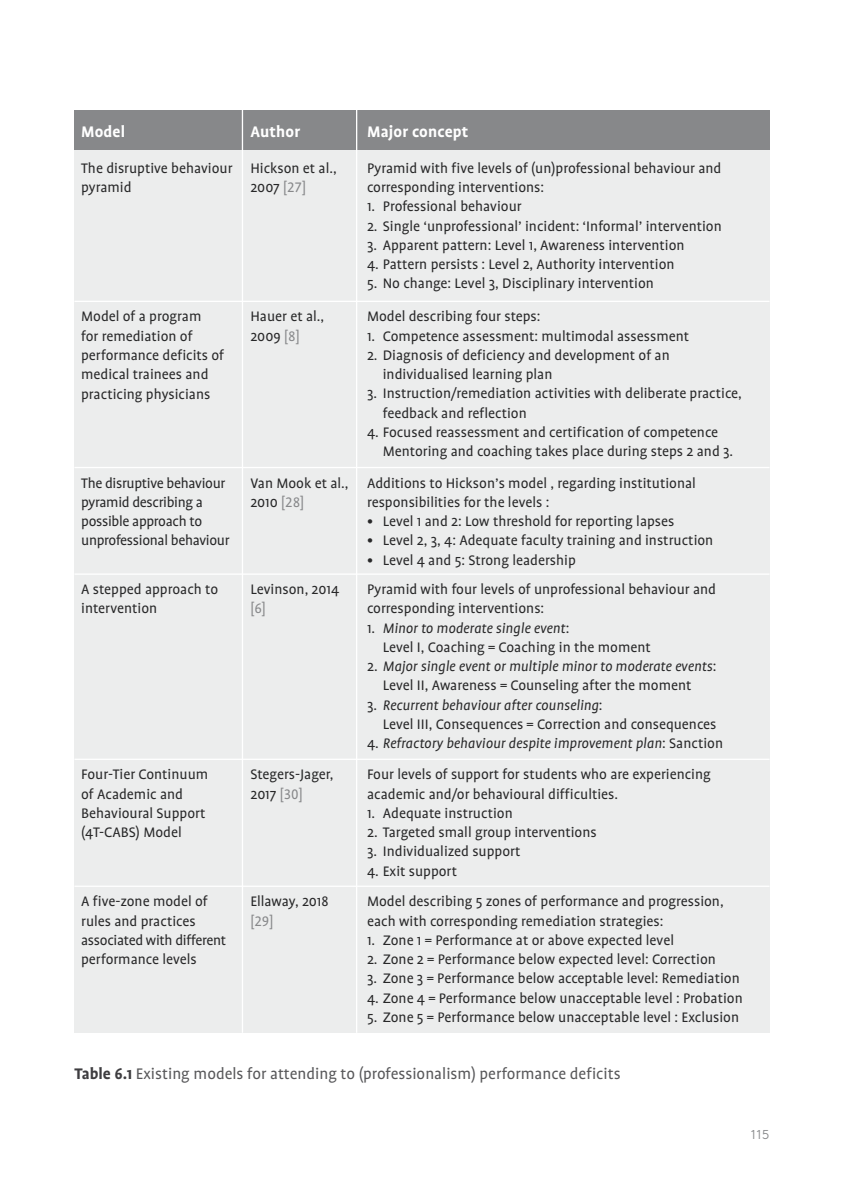
<style>
.page{position:relative;width:844px;height:1191px;background:#fff}
.page>*{position:absolute;margin:0;border:0;box-sizing:border-box;transform-origin:0 0}
.t1{font:17.5px "Profile";color:#58585a}
.t2{font:700 17.5px "Profile";letter-spacing:.01em;color:#fff}
.t3{font:15.75px/19.2px "Profile";color:#282829}
.t4{font:italic 15.75px/19.2px "Profile";color:#282829;text-align:center}
.t5{font:15.75px/19.2px "Profile";letter-spacing:-.02em;color:#282829}
.t6{font:15.75px "Profile NO";color:#87888a}
.t7{font:12.25px "Santral";color:#87888a}
.s1{font-family:"Profile NO";color:#87888a}
.s2{font-weight:500}
.s3{font-style:italic}
.s4{font-style:normal}
.s5{font-weight:700;color:#3e3d40}
</style>
<div class="page">
<div style="left:74px;top:110px;width:695px;height:922px;background:#eceded"></div>
<div style="left:74px;top:110px;width:695px;height:39px;background:#87888a"></div>
<hr style="left:74px;top:301px;width:695px;height:1px;background:#fff">
<hr style="left:242px;top:110px;width:1px;height:922px;background:#fff">
<hr style="left:356px;top:110px;width:1px;height:922px;background:#fff">
<hr style="left:74px;top:467px;width:695px;height:1px;background:#fff">
<hr style="left:74px;top:573px;width:695px;height:2px;background:#fff">
<hr style="left:74px;top:758px;width:695px;height:2px;background:#fff">
<hr style="left:74px;top:885px;width:695px;height:2px;background:#fff">
<p class="t2" style="left:81px;top:122px;width:45px">Model</p>
<p class="t3" style="left:81px;top:158px;width:153px">The disruptive behaviour pyramid</p>
<p class="t3" style="left:81px;top:307px;width:144px">Model of a program<br>for remediation of performance deficits of medical trainees and practicing physicians</p>
<p class="t5" style="left:81px;top:473px;width:150px">The disruptive behaviour pyramid describing a possible approach to unprofessional behaviour</p>
<p class="t2" style="left:250px;top:122px;width:51px">Author</p>
<p class="t2" style="left:367px;top:122px;width:103px">Major concept</p>
<p class="t3" style="left:250px;top:158px;width:88px">Hickson et al.,<br>2007 <span class="s1">[27]</span></p>
<p class="t3" style="left:367px;top:158px;width:356px">Pyramid with five levels of (un)professional behaviour and corresponding interventions:</p>
<p class="t3" style="left:367px;top:197px;width:156px">1. Professional behaviour</p>
<p class="t3" style="left:367px;top:216px;width:356px">2. Single ‘unprofessional’ incident: ‘Informal’ intervention</p>
<p class="t3" style="left:367px;top:235px;width:319px">3. Apparent pattern: Level 1, Awareness intervention</p>
<p class="t3" style="left:367px;top:255px;width:309px">4. Pattern persists : Level 2, Authority intervention</p>
<p class="t3" style="left:367px;top:274px;width:288px">5. No change: Level 3, Disciplinary intervention</p>
<p class="t3" style="left:250px;top:307px;width:75px">Hauer et al.,<br>2009 <span class="s1">[8]</span></p>
<p class="t3" style="left:250px;top:473px;width:100px">Van Mook et al.,<br>2010 <span class="s1">[28]</span></p>
<p class="t3" style="left:367px;top:307px;width:175px">Model describing four steps:</p>
<p class="t3" style="left:367px;top:326px;width:323px">1. Competence assessment: multimodal assessment</p>
<p class="t3" style="left:382px;top:346px;width:288px;text-indent:-16px">2. Diagnosis of deficiency and development of an individualised learning plan</p>
<p class="t3" style="left:382px;top:384px;width:360px;text-indent:-16px">3. Instruction/remediation activities with deliberate practice, feedback and reflection</p>
<p class="t3" style="left:382px;top:423px;width:352px;text-indent:-16px">4. Focused reassessment and certification of competence<br>Mentoring and coaching takes place during steps 2 and 3.</p>
<p class="t3" style="left:367px;top:473px;width:330px">Additions to Hickson’s model , regarding institutional responsibilities for the levels :</p>
<p class="t3" style="left:367px;top:512px;width:309px"><span class="s2">•</span> Level 1 and 2: Low threshold for reporting lapses</p>
<p class="t3" style="left:367px;top:531px;width:348px"><span class="s2">•</span> Level 2, 3, 4: Adequate faculty training and instruction</p>
<p class="t3" style="left:367px;top:550px;width:210px"><span class="s2">•</span> Level 4 and 5: Strong leadership</p>
<p class="t3" style="left:81px;top:580px;width:138px">A stepped approach to intervention</p>
<p class="t3" style="left:250px;top:580px;width:90px">Levinson, 2014</p>
<p class="t6" style="left:250px;top:601px;width:17px">[6]</p>
<p class="t3" style="left:367px;top:580px;width:350px">Pyramid with four levels of unprofessional behaviour and corresponding interventions:</p>
<p class="t3" style="left:383px;top:618px;width:269px;text-indent:-16px">1. <span class="s3">Minor to moderate single event</span>:<br>Level I, Coaching = Coaching in the moment</p>
<p class="t4" style="left:367px;top:657px;width:351px"><span class="s4">2.</span> Major single event or multiple minor to moderate events<span class="s4">:<br>Level II, Awareness = Counseling after the moment</span></p>
<p class="t3" style="left:383px;top:695px;width:335px;text-indent:-16px">3. <span class="s3">Recurrent behaviour after counseling</span>:<br>Level III, Consequences = Correction and consequences</p>
<p class="t4" style="left:367px;top:734px;width:357px"><span class="s4">4.</span> Refractory behaviour despite improvement plan<span class="s4">: Sanction</span></p>
<p class="t3" style="left:81px;top:765px;width:128px">Four-Tier Continuum of Academic and<br>Behavioural Support (4T-CABS) Model</p>
<p class="t3" style="left:250px;top:765px;width:84px">Stegers-Jager,<br>2017 <span class="s1">[30]</span></p>
<p class="t3" style="left:367px;top:765px;width:345px">Four levels of support for students who are experiencing academic and/or behavioural difficulties.</p>
<p class="t3" style="left:367px;top:803px;width:147px">1. Adequate instruction</p>
<p class="t3" style="left:367px;top:822px;width:231px">2. Targeted small group interventions</p>
<p class="t3" style="left:367px;top:842px;width:155px">3. Individualized support</p>
<p class="t3" style="left:367px;top:861px;width:91px">4. Exit support</p>
<p class="t3" style="left:81px;top:892px;width:146px">A five-zone model of rules and practices associated with different performance levels</p>
<p class="t3" style="left:250px;top:892px;width:80px">Ellaway, 2018</p>
<p class="t6" style="left:250px;top:913px;width:25px">[29]</p>
<p class="t3" style="left:367px;top:892px;width:358px">Model describing 5 zones of performance and progression, each with corresponding remediation strategies:</p>
<p class="t3" style="left:367px;top:930px;width:308px">1. Zone 1 = Performance at or above expected level</p>
<p class="t3" style="left:367px;top:949px;width:350px">2. Zone 2 = Performance below expected level: Correction</p>
<p class="t3" style="left:367px;top:969px;width:374px">3. Zone 3 = Performance below acceptable level: Remediation</p>
<p class="t3" style="left:367px;top:988px;width:377px">4. Zone 4 = Performance below unacceptable level : Probation</p>
<p class="t3" style="left:367px;top:1007px;width:373px">5. Zone 5 = Performance below unacceptable level : Exclusion</p>
<p class="t1" style="left:74px;top:1065px;width:547px"><span class="s5">Table 6.1</span> Existing models for attending to (professionalism) performance deficits</p>
<p class="t7" style="left:750px;top:1126px;width:20px">115</p>
</div>
